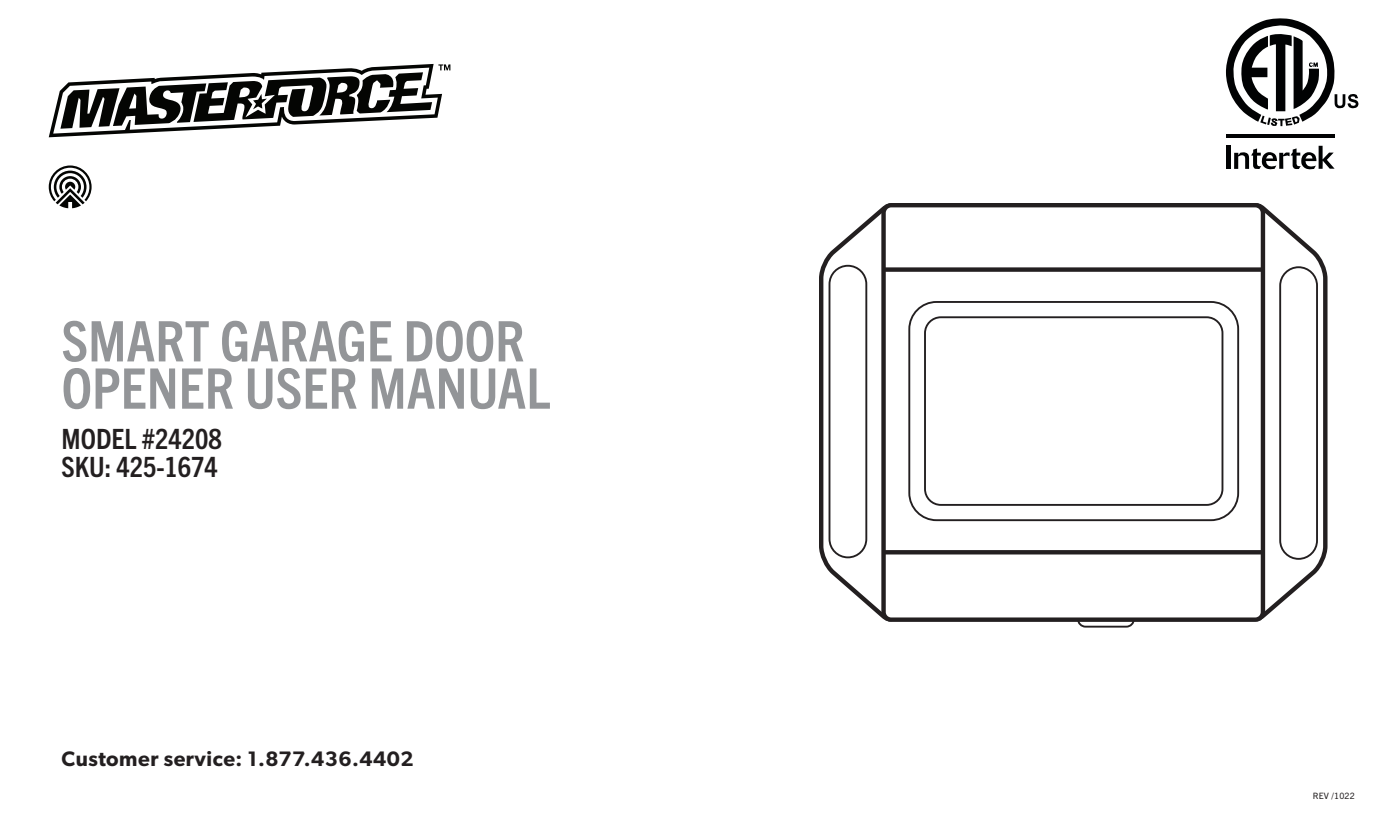
<style>
.page{position:relative;width:1386px;height:819px;background:#fff}
.page>*{position:absolute;margin:0;border:0;box-sizing:border-box;transform-origin:0 0}
.t1{font:700 condensed 56px/47.2px "Trade Gothic Next LT Pro";color:#939598}
.t2{font:700 condensed 28px/28px "Trade Gothic Next LT Pro";color:#231f20}
.t3{font:600 21px "Gibson";letter-spacing:.025em;color:#231f20}
.t4{font:8.75px "Trade Gothic Next LT Pro";letter-spacing:.025em;color:#231f20}
</style>
<div class="page">
<svg style="left:819px;top:207px;width:63px;height:411px"></svg>
<svg style="left:1247px;top:126px;width:83px;height:492px"></svg>
<div style="left:1077px;top:579px;width:58px;height:49px;border:2px solid #231f20;border-radius:8px"></div>
<div style="left:884px;top:205px;width:379px;height:415px;background:#fff;border-radius:8px"></div>
<div style="left:881px;top:203px;width:384px;height:419px;border:4px solid #231f20;border-radius:8px"></div>
<div style="left:908px;top:301px;width:331px;height:220px;border:2px solid #231f20;border-radius:27px"></div>
<div style="left:924px;top:316px;width:299px;height:190px;border:2px solid #231f20;border-radius:16px"></div>
<div style="left:829px;top:265px;width:38px;height:293px;border:2px solid #231f20;border-radius:18px"></div>
<div style="left:1279px;top:266px;width:39px;height:294px;border:2px solid #231f20;border-radius:18px"></div>
<div style="left:883px;top:267px;width:381px;height:5px;background:#231f20"></div>
<svg style="left:883px;top:550px;width:381px;height:4px;background:#272324"></svg>
<svg style="left:49px;top:64px;width:401px;height:73px"></svg>
<svg style="left:1226px;top:18px;width:133px;height:108px"></svg>
<div style="left:1226px;top:146px;width:5px;height:23px;background:#010203"></div>
<svg style="left:1234px;top:146px;width:101px;height:24px"></svg>
<hr style="left:1226px;top:134px;width:109px;height:3px;background:#010203">
<svg style="left:49px;top:165px;width:43px;height:43px"></svg>
<p class="t1" style="left:62px;top:316px;width:490px">SMART GARAGE DOOR<br>OPENER USER MANUAL</p>
<p class="t2" style="left:62px;top:424px;width:162px">MODEL #24208<br>SKU: 425-1674</p>
<p class="t3" style="left:62px;top:747px;width:354px">Customer service: 1.877.436.4402</p>
<p class="t4" style="left:1313px;top:789px;width:44px">REV /1022</p>
</div>
